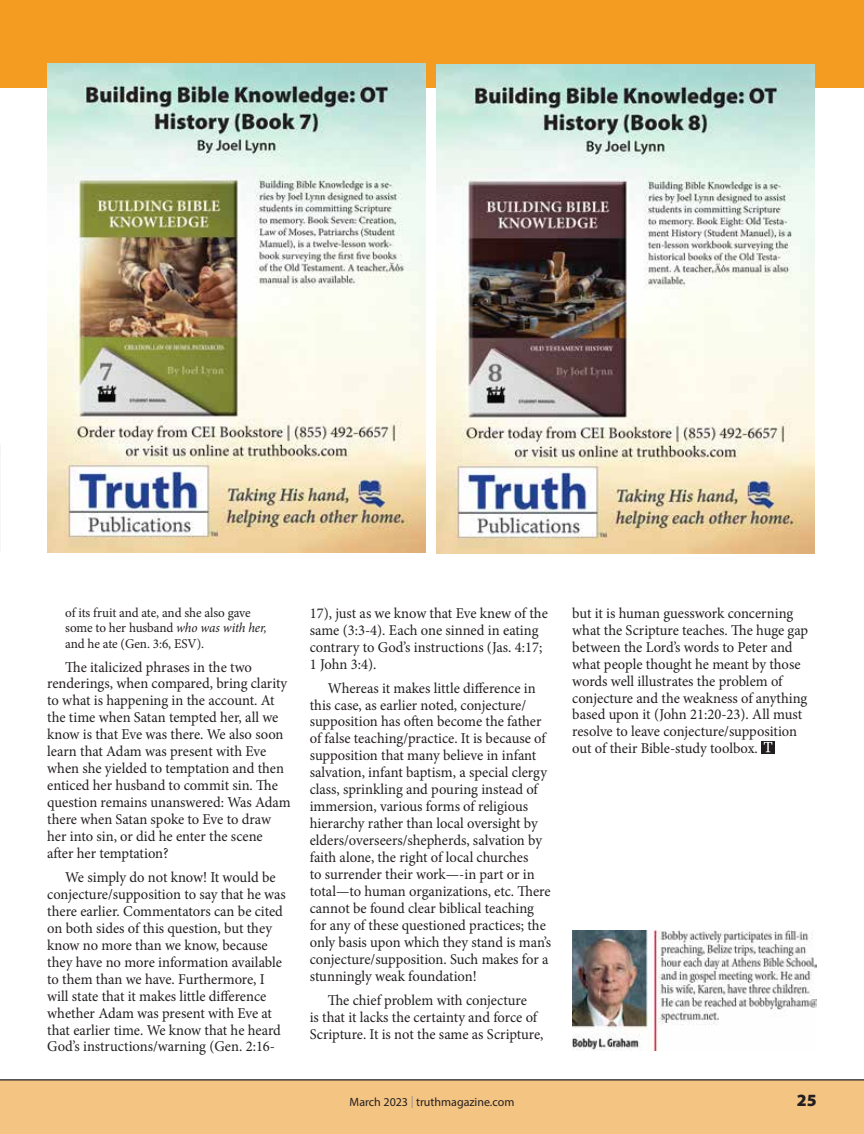
<style>
.page{position:relative;width:864px;height:1134px;background:#fff}
.page>*{position:absolute;margin:0;border:0;box-sizing:border-box;transform-origin:0 0}
.t1{font:900 17.25px "Myriad Pro";color:#231f20}
.t2{font:15px/17px "Minion Pro";letter-spacing:-.005em;color:#231f20}
.t3{font:13.5px/15.5px "Minion Pro";letter-spacing:-.01em;color:#231f20}
.t4{font:12px "Myriad Pro";color:#231f20}
.s1{font-style:italic}
.s2{color:#8a8c8f}
</style>
<div class="page">
<div style="left:0;top:0;width:864px;height:88px;background:#f49c21"></div>
<div style="left:0;top:1080px;width:864px;height:54px;background:#f4c483"></div>
<svg style="left:761px;top:741px;width:14px;height:12px"></svg>
<svg style="left:764px;top:742px;width:8px;height:10px"></svg>
<img style="left:572px;top:930px;width:245px;height:121px">
<img style="left:47px;top:63px;width:378px;height:489px">
<img style="left:436px;top:64px;width:378px;height:489px">
<p class="t3" style="left:65px;top:605px;width:203px">of its fruit and ate, and she also gave some to her husband <span class="s1">who was with her, </span>and he ate (Gen. 3:6, ESV).</p>
<p class="t2" style="left:47px;top:658px;width:245px;text-indent:18px">The italicized phrases in the two renderings, when compared, bring clarity to what is happening in the account. At the time when Satan tempted her, all we know is that Eve was there. We also soon learn that Adam was present with Eve when she yielded to temptation and then enticed her husband to commit sin. The question remains unanswered: Was Adam there when Satan spoke to Eve to draw her into sin, or did he enter the scene after her temptation?</p>
<p class="t2" style="left:47px;top:869px;width:240px;text-indent:18px">We simply do not know! It would be conjecture/supposition to say that he was there earlier. Commentators can be cited on both sides of this question, but they know no more than we know, because they have no more information available to them than we have. Furthermore, I will state that it makes little difference whether Adam was present with Eve at that earlier time. We know that he heard God’s instructions/warning (Gen. 2:16-</p>
<p class="t2" style="left:310px;top:605px;width:240px">17), just as we know that Eve knew of the same (3:3-4). Each one sinned in eating contrary to God’s instructions (Jas. 4:17; 1 John 3:4).</p>
<p class="t2" style="left:310px;top:679px;width:243px;text-indent:18px">Whereas it makes little difference in this case, as earlier noted, conjecture/ supposition has often become the father of false teaching/practice. It is because of supposition that many believe in infant salvation, infant baptism, a special clergy class, sprinkling and pouring instead of immersion, various forms of religious hierarchy rather than local oversight by elders/overseers/shepherds, salvation by faith alone, the right of local churches<br>to surrender their work—-in part or in total—to human organizations, etc. There cannot be found clear biblical teaching for any of these questioned practices; the only basis upon which they stand is man’s conjecture/supposition. Such makes for a stunningly weak foundation!</p>
<p class="t2" style="left:310px;top:992px;width:235px;text-align:center">The chief problem with conjecture<br>is that it lacks the certainty and force of<br>Scripture. It is not the same as Scripture,</p>
<p class="t2" style="left:572px;top:605px;width:237px">but it is human guesswork concerning what the Scripture teaches. The huge gap between the Lord’s words to Peter and what people thought he meant by those words well illustrates the problem of conjecture and the weakness of anything based upon it (John 21:20-23). All must resolve to leave conjecture/supposition out of their Bible-study toolbox.</p>
<p class="t4" style="left:350px;top:1095px;width:166px">March 2023 <span class="s2">|</span> truthmagazine.com</p>
<p class="t1" style="left:797px;top:1089px;width:21px">25</p>
</div>
